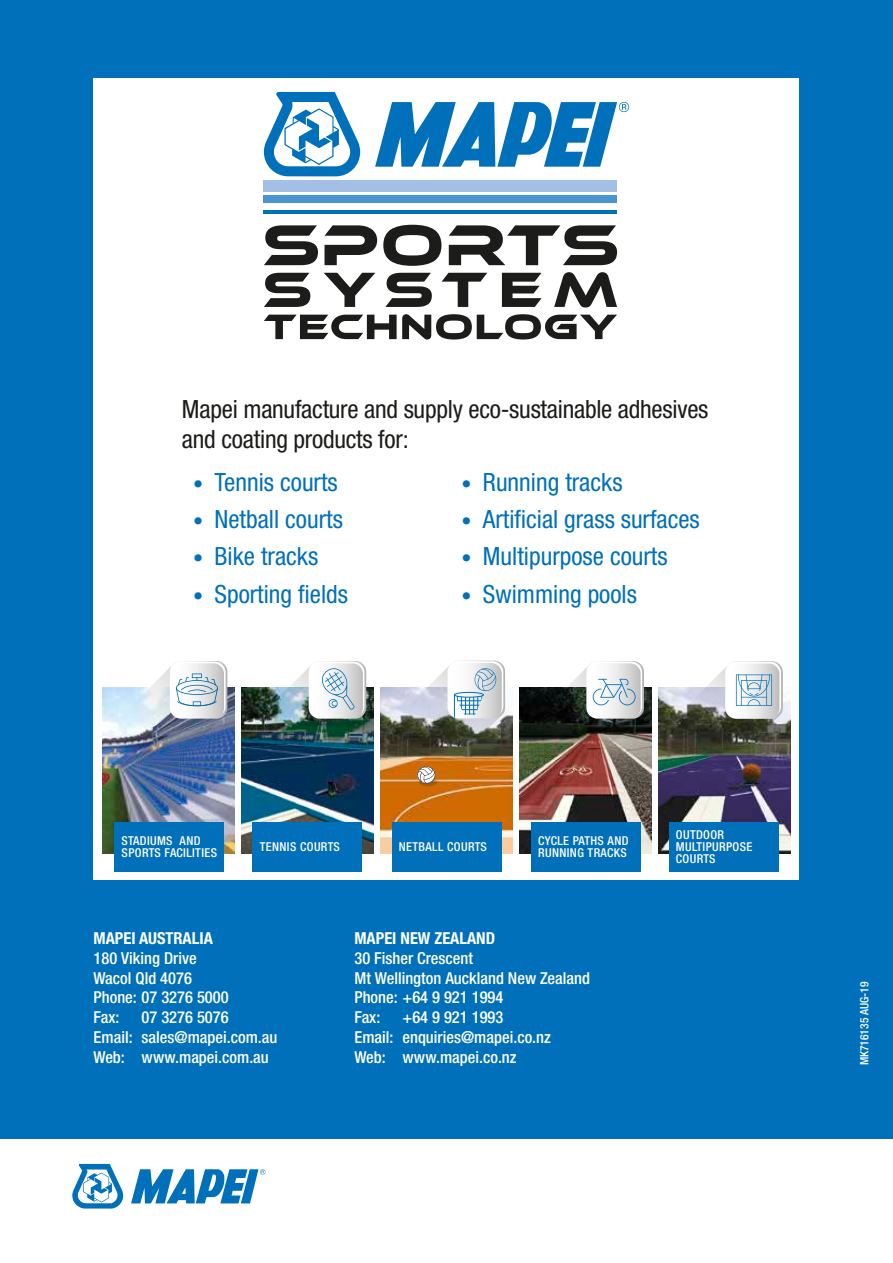
<style>
.page{position:relative;width:893px;height:1263px;background:#0070ba}
.page>*{position:absolute;margin:0;border:0;box-sizing:border-box;transform-origin:0 0}
.t1{font:condensed 25.2px "Helvetica Neue LTW1 G";color:#0070ba}
.t2{font:condensed 25.2px/30.2px "Helvetica Neue LTW1 G";letter-spacing:-.01em;color:#1c1c1a}
.t3{font:500 condensed 16.5px/19.8px "Helvetica Neue LTW1 G";color:#fff}
.t4{font:700 condensed 16.5px "Helvetica Neue LTW1 G";color:#fff}
.t5{font:500 condensed 12.3px/12.3px "Helvetica Neue LTW1 G";letter-spacing:.03em;color:#fff}
.t6{font:500 condensed 11.55px "Helvetica Neue LTW1 G";color:#fff}
.s1{font-size:20.1px}
</style>
<div class="page">
<div style="left:0;top:1140px;width:893px;height:123px;background:#fff"></div>
<svg style="left:131px;top:1169px;width:134px;height:34px"></svg>
<svg style="left:72px;top:1164px;width:51px;height:44px"></svg>
<div style="left:94px;top:79px;width:705px;height:801px;background:#fff"></div>
<img style="left:103px;top:688px;width:132px;height:166px">
<img style="left:102px;top:661px;width:125px;height:127px">
<img style="left:519px;top:688px;width:132px;height:166px">
<div style="left:531px;top:822px;width:110px;height:49px;background:#0070ba"></div>
<img style="left:381px;top:688px;width:131px;height:166px">
<div style="left:392px;top:822px;width:109px;height:49px;background:#0070ba"></div>
<img style="left:242px;top:688px;width:131px;height:166px">
<img style="left:241px;top:661px;width:125px;height:127px">
<div style="left:253px;top:822px;width:109px;height:49px;background:#0070ba"></div>
<div style="left:114px;top:822px;width:110px;height:49px;background:#0070ba"></div>
<img style="left:658px;top:701px;width:132px;height:153px">
<img style="left:658px;top:661px;width:125px;height:127px">
<div style="left:669px;top:822px;width:109px;height:49px;background:#0070ba"></div>
<img style="left:519px;top:661px;width:125px;height:127px">
<img style="left:388px;top:788px;width:91px;height:19px">
<svg style="left:264px;top:314px;width:353px;height:25px"></svg>
<svg style="left:264px;top:272px;width:353px;height:35px"></svg>
<svg style="left:264px;top:225px;width:353px;height:41px"></svg>
<div style="left:264px;top:180px;width:353px;height:12px;background:#a4bfe5"></div>
<div style="left:264px;top:195px;width:353px;height:8px;background:#4a94d0"></div>
<hr style="left:264px;top:210px;width:353px;height:4px;background:#0070ba">
<svg style="left:264px;top:92px;width:96px;height:84px"></svg>
<svg style="left:375px;top:102px;width:254px;height:65px"></svg>
<img style="left:380px;top:661px;width:125px;height:127px">
<h1 class="t2" style="left:182px;top:394px;width:528px">Mapei manufacture and supply eco-sustainable adhesives and coating products for:</h1>
<h1 class="t1" style="left:193px;top:467px;width:146px"><span class="s1">•</span> Tennis courts</h1>
<h1 class="t1" style="left:193px;top:504px;width:151px"><span class="s1">•</span> Netball courts</h1>
<h1 class="t1" style="left:193px;top:541px;width:127px"><span class="s1">•</span> Bike tracks</h1>
<h1 class="t1" style="left:193px;top:579px;width:156px"><span class="s1">•</span> Sporting fields</h1>
<h1 class="t1" style="left:462px;top:467px;width:162px"><span class="s1">•</span> Running tracks</h1>
<h1 class="t1" style="left:462px;top:504px;width:240px"><span class="s1">•</span> Artificial grass surfaces</h1>
<h1 class="t1" style="left:462px;top:541px;width:208px"><span class="s1">•</span> Multipurpose courts</h1>
<h1 class="t1" style="left:462px;top:579px;width:177px"><span class="s1">•</span> Swimming pools</h1>
<p class="t5" style="left:122px;top:834px;width:97px">STADIUMS AND<br>SPORTS FACILITIES</p>
<p class="t5" style="left:676px;top:828px;width:78px">OUTDOOR<br>MULTIPURPOSE<br>COURTS</p>
<p class="t5" style="left:538px;top:834px;width:92px">CYCLE PATHS AND<br>RUNNING TRACKS</p>
<p class="t5" style="left:260px;top:840px;width:81px">TENNIS COURTS</p>
<p class="t5" style="left:399px;top:840px;width:89px">NETBALL COURTS</p>
<p class="t4" style="left:94px;top:928px;width:121px">MAPEI AUSTRALIA</p>
<p class="t3" style="left:94px;top:948px;width:137px">180 Viking Drive<br>Wacol Qld 4076<br>Phone: 07 3276 5000<br>Fax:</p>
<p class="t3" style="left:94px;top:1007px;width:185px;text-align:center">07 3276 5076<br>Email: sales@mapei.com.au<br>Web: www.mapei.com.au</p>
<p class="t4" style="left:354px;top:928px;width:142px">MAPEI NEW ZEALAND</p>
<p class="t3" style="left:354px;top:948px;width:237px">30 Fisher Crescent<br>Mt Wellington Auckland New Zealand<br>Phone: +64 9 921 1994<br>Fax:</p>
<p class="t3" style="left:354px;top:1007px;width:198px;text-indent:48px">+64 9 921 1993<br>Email: enquiries@mapei.co.nz<br>Web: www.mapei.co.nz</p>
<p class="t6" style="left:857px;top:1065px;width:85px;rotate:-90deg">MK716135 AUG-19</p>
</div>
